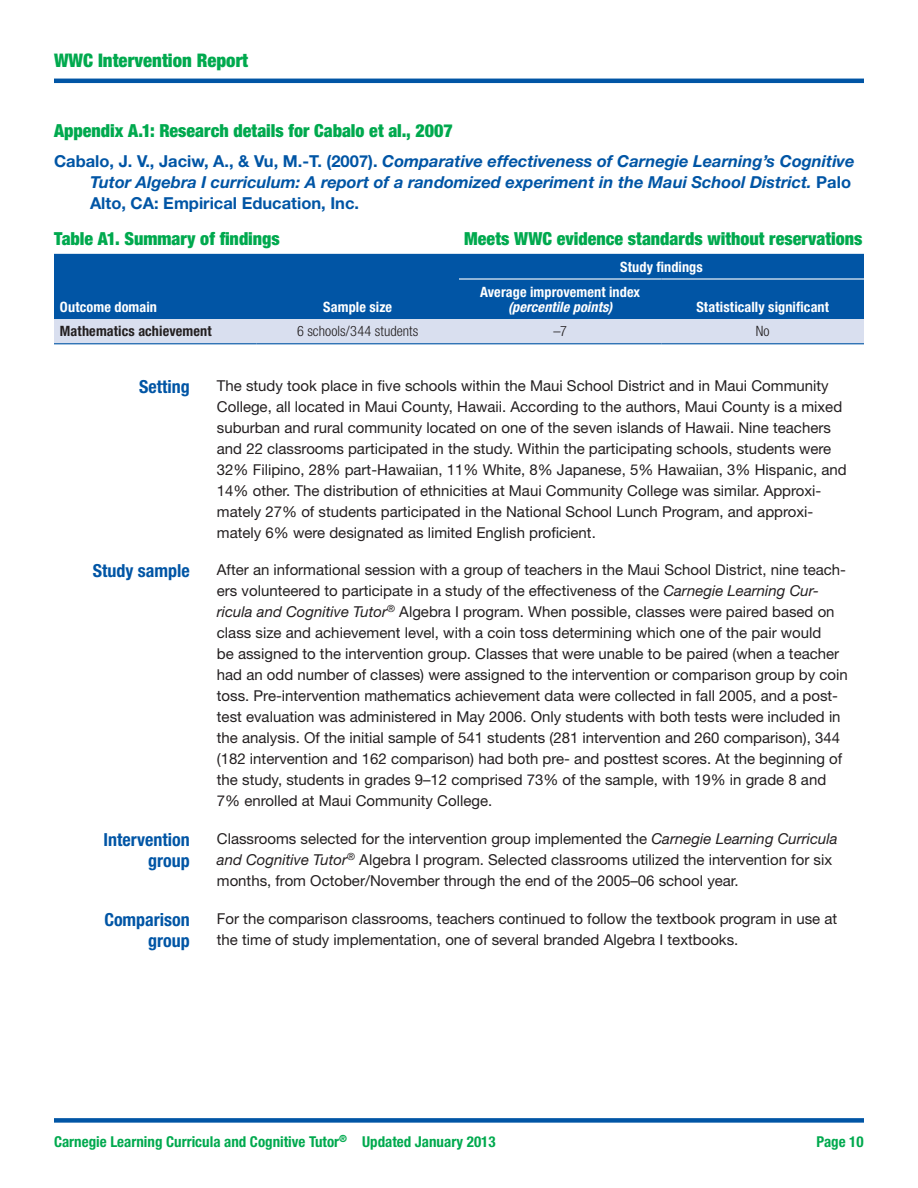
<style>
.page{position:relative;width:918px;height:1188px;background:#fff}
.page>*{position:absolute;margin:0;border:0;box-sizing:border-box;transform-origin:0 0}
.t1{font:900 condensed 18.75px "Helvetica Neue LT Std";color:#00a94e}
.Appendix_table_tit{font:900 condensed 18px "Helvetica Neue LT Std";color:#00a94e}
.blue_heading{font:700 condensed 18px/21px "Helvetica Neue LT Std";color:#0155a5;text-align:right}
.authors_reference{font:italic 700 16.5px "Helvetica Neue LT Std";color:#0155a5}
.authors_reference-2{font:700 16.5px "Helvetica Neue LT Std";color:#0155a5}
.text_no_indent{font:15px/21px "Helvetica Neue LT Std";color:#231f20}
.t2{font:700 condensed 15px "Helvetica Neue LT Std";color:#00a94e}
.Table_sub_head-cen{font:700 condensed 14.25px/15px "Helvetica Neue LT Std";letter-spacing:.01em;color:#fff;text-align:center}
.Table_body_text-ce{font:300 condensed 14.25px "Helvetica Neue LT Std";letter-spacing:.005em;color:#231f20}
.Table_sub_head-bla{font:700 condensed 14.25px "Helvetica Neue LT Std";letter-spacing:.01em;color:#231f20}
.Table_sub_head_whi{font:700 condensed 14.25px "Helvetica Neue LT Std";letter-spacing:.01em;color:#fff}
.s1{font-style:normal}
.s2{font-style:italic}
</style>
<div class="page">
<div style="left:54px;top:1118px;width:810px;height:5px;background:#0155a5"></div>
<hr style="left:54px;top:79px;width:810px;height:4px;background:#0155a5">
<div style="left:54px;top:254px;width:810px;height:65px;background:#0155a5"></div>
<div style="left:54px;top:319px;width:810px;height:24px;background:#d9dfef"></div>
<hr style="left:459px;top:278px;width:203px;height:2px;background:#fff">
<hr style="left:662px;top:278px;width:202px;height:2px;background:#fff">
<hr style="left:54px;top:343px;width:202px;height:1px;background:#0155a5">
<hr style="left:256px;top:343px;width:203px;height:1px;background:#0155a5">
<hr style="left:459px;top:343px;width:203px;height:1px;background:#0155a5">
<hr style="left:662px;top:343px;width:202px;height:1px;background:#0155a5">
<p class="t1" style="left:54px;top:49px;width:196px">WWC Intervention Report</p>
<p class="Appendix_table_tit" style="left:54px;top:120px;width:400px">Appendix A.1: Research details for Cabalo et al., 2007</p>
<p class="authors_reference" style="left:54px;top:151px;width:802px"><span class="s1">Cabalo, J. V., Jaciw, A., &amp; Vu, M.-T. (2007).</span> Comparative effectiveness of Carnegie Learning’s Cognitive</p>
<p class="authors_reference" style="left:90px;top:172px;width:763px">Tutor Algebra I curriculum: A report of a randomized experiment in the Maui School District. <span class="s1">Palo</span></p>
<p class="authors_reference-2" style="left:90px;top:193px;width:271px">Alto, CA: Empirical Education, Inc.</p>
<p class="Appendix_table_tit" style="left:54px;top:227px;width:227px">Table A1. Summary of findings</p>
<p class="Appendix_table_tit" style="left:464px;top:227px;width:400px">Meets WWC evidence standards without reservations</p>
<p class="Table_sub_head-cen" style="left:620px;top:259px;width:84px">Study findings</p>
<p class="Table_sub_head_whi" style="left:60px;top:298px;width:99px">Outcome domain</p>
<p class="Table_sub_head-cen" style="left:323px;top:299px;width:70px">Sample size</p>
<p class="Table_sub_head-cen" style="left:480px;top:284px;width:161px">Average improvement index <span class="s2">(percentile points)</span></p>
<p class="Table_sub_head-cen" style="left:696px;top:299px;width:134px">Statistically significant</p>
<p class="Table_sub_head-bla" style="left:60px;top:323px;width:153px">Mathematics achievement</p>
<p class="Table_body_text-ce" style="left:297px;top:323px;width:123px">6 schools/344 students</p>
<p class="Table_body_text-ce" style="left:553px;top:323px;width:15px">–7</p>
<p class="Table_body_text-ce" style="left:756px;top:323px;width:15px">No</p>
<p class="blue_heading" style="left:139px;top:376px;width:52px">Setting</p>
<p class="text_no_indent" style="left:217px;top:374px;width:631px">The study took place in five schools within the Maui School District and in Maui Community College, all located in Maui County, Hawaii. According to the authors, Maui County is a mixed suburban and rural community located on one of the seven islands of Hawaii. Nine teachers and 22 classrooms participated in the study. Within the participating schools, students were 32% Filipino, 28% part-Hawaiian, 11% White, 8% Japanese, 5% Hawaiian, 3% Hispanic, and 14% other. The distribution of ethnicities at Maui Community College was similar. Approxi&shy;mately 27% of students participated in the National School Lunch Program, and approxi&shy;mately 6% were designated as limited English proficient.</p>
<p class="blue_heading" style="left:93px;top:560px;width:98px">Study sample</p>
<p class="text_no_indent" style="left:217px;top:559px;width:632px">After an informational session with a group of teachers in the Maui School District, nine teach&shy;ers volunteered to participate in a study of the effectiveness of the <span class="s2">Carnegie Learning Cur&shy;ricula and Cognitive Tutor</span><sup>®</sup> Algebra I program. When possible, classes were paired based on class size and achievement level, with a coin toss determining which one of the pair would<br>be assigned to the intervention group. Classes that were unable to be paired (when a teacher had an odd number of classes) were assigned to the intervention or comparison group by coin toss. Pre-intervention mathematics achievement data were collected in fall 2005, and a post&shy;test evaluation was administered in May 2006. Only students with both tests were included in the analysis. Of the initial sample of 541 students (281 intervention and 260 comparison), 344 (182 intervention and 162 comparison) had both pre- and posttest scores. At the beginning of the study, students in grades 9–12 comprised 73% of the sample, with 19% in grade 8 and 7% enrolled at Maui Community College.</p>
<p class="blue_heading" style="left:104px;top:829px;width:88px">Intervention group</p>
<p class="text_no_indent" style="left:217px;top:828px;width:622px">Classrooms selected for the intervention group implemented the <span class="s2">Carnegie Learning Curricula and Cognitive Tutor</span><sup>®</sup> Algebra I program. Selected classrooms utilized the intervention for six months, from October/November through the end of the 2005–06 school year.</p>
<p class="blue_heading" style="left:104px;top:909px;width:87px">Comparison group</p>
<p class="text_no_indent" style="left:217px;top:908px;width:622px">For the comparison classrooms, teachers continued to follow the textbook program in use at the time of study implementation, one of several branded Algebra I textbooks.</p>
<p class="t2" style="left:54px;top:1132px;width:443px">Carnegie Learning Curricula and Cognitive Tutor<sup>®</sup> Updated January 2013</p>
<p class="t2" style="left:817px;top:1132px;width:49px">Page 10</p>
</div>
